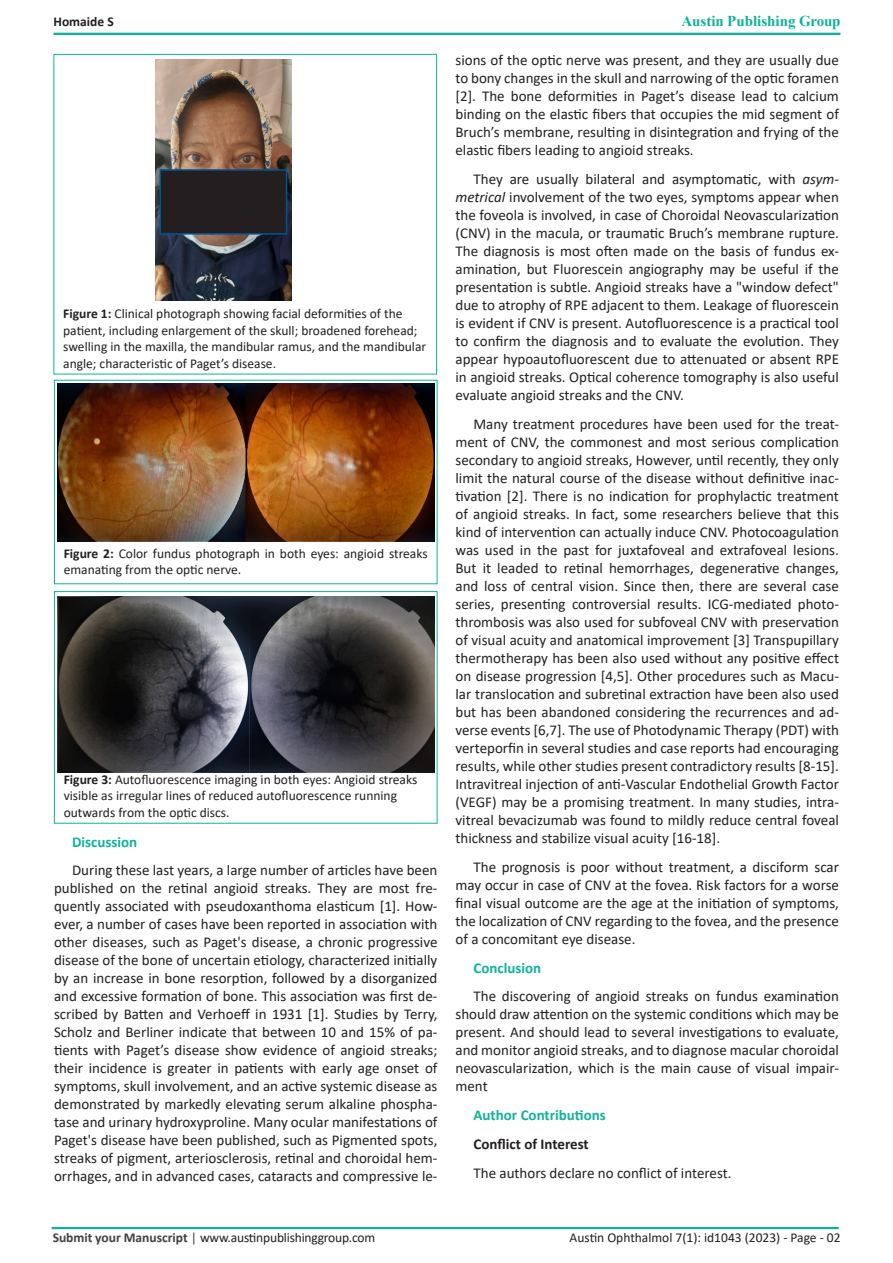
<style>
.page{position:relative;width:893px;height:1263px;background:#fff}
.page>*{position:absolute;margin:0;border:0;box-sizing:border-box;transform-origin:0 0}
.t1{font:15px/18px "Calibri";color:#231f20;text-align:justify}
.t2{font:700 15px "Calibri";color:#0eb39b}
.t3{font:700 15px "Times New Roman";color:#0eb29a}
.t4{font:700 15px "Calibri";color:#231f20}
.t5{font:13.5px/16.5px "Calibri";color:#231f20}
.t6{font:700 13.5px "Calibri";color:#231f20}
.s1{color:#0eb39b}
.s2{font-weight:700}
.s3{font-style:italic}
.s4{font-weight:700;color:#414042}
.s5{color:#414042}
</style>
<div class="page">
<div style="left:53px;top:33px;width:787px;height:2px;border:2px solid #0eb39b"></div>
<div style="left:52px;top:1227px;width:787px;height:2px;border:2px solid #0eb39b"></div>
<div style="left:53px;top:54px;width:384px;height:320px;border:1px solid #0eb39b"></div>
<img style="left:155px;top:59px;width:136px;height:242px">
<img style="left:57px;top:384px;width:378px;height:157px">
<div style="left:54px;top:591px;width:383px;height:233px;border:1px solid #0eb39b"></div>
<img style="left:57px;top:596px;width:377px;height:176px">
<div style="left:160px;top:170px;width:127px;height:64px;background:#231f20"></div>
<div style="left:160px;top:169px;width:127px;height:66px;border:2px solid #005596"></div>
<p class="t6" style="left:53px;top:12px;width:62px">Homaide S</p>
<p class="t3" style="left:681px;top:10px;width:161px"><span class="s1">A</span>ustin Publishing Group</p>
<p class="t5" style="left:63px;top:305px;width:364px"><span class="s2">Figure 1:</span> Clinical photograph showing facial deformities of the patient, including enlargement of the skull; broadened forehead; swelling in the maxilla, the mandibular ramus, and the mandibular angle; characteristic of Paget’s disease.</p>
<p class="t5" style="left:64px;top:545px;width:365px"><span class="s2">Figure 2:</span> Color fundus photograph in both eyes: angioid streaks emanating from the optic nerve.</p>
<p class="t5" style="left:64px;top:770px;width:355px"><span class="s2">Figure 3:</span> Autofluorescence imaging in both eyes: Angioid streaks visible as irregular lines of reduced autofluorescence running outwards from the optic discs.</p>
<p class="t2" style="left:72px;top:831px;width:67px">Discussion</p>
<p class="t1" style="left:54px;top:861px;width:385px;text-indent:18px">During these last years, a large number of articles have been published on the retinal angioid streaks. They are most fre&shy;quently associated with pseudoxanthoma elasticum [1]. How&shy;ever, a number of cases have been reported in association with other diseases, such as Paget's disease, a chronic progressive disease of the bone of uncertain etiology, characterized initially by an increase in bone resorption, followed by a disorganized and excessive formation of bone. This association was first de&shy;scribed by Batten and Verhoeff in 1931 [1]. Studies by Terry, Scholz and Berliner indicate that between 10 and 15% of pa&shy;tients with Paget’s disease show evidence of angioid streaks; their incidence is greater in patients with early age onset of symptoms, skull involvement, and an active systemic disease as demonstrated by markedly elevating serum alkaline phospha&shy;tase and urinary hydroxyproline. Many ocular manifestations of Paget's disease have been published, such as Pigmented spots, streaks of pigment, arteriosclerosis, retinal and choroidal hem&shy;orrhages, and in advanced cases, cataracts and compressive le-</p>
<p class="t1" style="left:455px;top:51px;width:385px">sions of the optic nerve was present, and they are usually due to bony changes in the skull and narrowing of the optic foramen [2]. The bone deformities in Paget’s disease lead to calcium binding on the elastic fibers that occupies the mid segment of Bruch’s membrane, resulting in disintegration and frying of the elastic fibers leading to angioid streaks.</p>
<p class="t1" style="left:455px;top:170px;width:385px;text-indent:18px">They are usually bilateral and asymptomatic, with <span class="s3">asym&shy;metrical</span> involvement of the two eyes, symptoms appear when the foveola is involved, in case of Choroidal Neovascularization (CNV) in the macula, or traumatic Bruch’s membrane rupture.<br>The diagnosis is most often made on the basis of fundus ex&shy;amination, but Fluorescein angiography may be useful if the presentation is subtle. Angioid streaks have a "window defect" due to atrophy of RPE adjacent to them. Leakage of fluorescein is evident if CNV is present. Autofluorescence is a practical tool to confirm the diagnosis and to evaluate the evolution. They appear hypoautofluorescent due to attenuated or absent RPE in angioid streaks. Optical coherence tomography is also useful evaluate angioid streaks and the CNV.</p>
<p class="t1" style="left:455px;top:414px;width:385px;text-indent:18px">Many treatment procedures have been used for the treat&shy;ment of CNV, the commonest and most serious complication secondary to angioid streaks, However, until recently, they only limit the natural course of the disease without definitive inac&shy;tivation [2]. There is no indication for prophylactic treatment of angioid streaks. In fact, some researchers believe that this kind of intervention can actually induce CNV. Photocoagulation was used in the past for juxtafoveal and extrafoveal lesions.<br>But it leaded to retinal hemorrhages, degenerative changes, and loss of central vision. Since then, there are several case series, presenting controversial results. ICG-mediated photo&shy;thrombosis was also used for subfoveal CNV with preservation of visual acuity and anatomical improvement [3] Transpupillary thermotherapy has been also used without any positive effect on disease progression [4,5]. Other procedures such as Macu&shy;lar translocation and subretinal extraction have been also used but has been abandoned considering the recurrences and ad&shy;verse events [6,7]. The use of Photodynamic Therapy (PDT) with verteporfin in several studies and case reports had encouraging results, while other studies present contradictory results [8-15].<br>Intravitreal injection of anti-Vascular Endothelial Growth Factor (VEGF) may be a promising treatment. In many studies, intra&shy;vitreal bevacizumab was found to mildly reduce central foveal thickness and stabilize visual acuity [16-18].</p>
<p class="t1" style="left:455px;top:857px;width:385px;text-indent:18px">The prognosis is poor without treatment, a disciform scar may occur in case of CNV at the fovea. Risk factors for a worse final visual outcome are the age at the initiation of symptoms, the localization of CNV regarding to the fovea, and the presence of a concomitant eye disease.</p>
<p class="t2" style="left:473px;top:957px;width:69px">Conclusion</p>
<p class="t1" style="left:455px;top:987px;width:385px;text-indent:18px">The discovering of angioid streaks on fundus examination should draw attention on the systemic conditions which may be present. And should lead to several investigations to evaluate, and monitor angioid streaks, and to diagnose macular choroidal neovascularization, which is the main cause of visual impair&shy;ment</p>
<p class="t2" style="left:473px;top:1104px;width:134px">Author Contributions</p>
<p class="t4" style="left:473px;top:1133px;width:117px">Conflict of Interest</p>
<p class="t1" style="left:473px;top:1163px;width:259px">The authors declare no conflict of interest.</p>
<p class="t5" style="left:53px;top:1228px;width:324px"><span class="s4">Submit your Manuscript</span> <span class="s5">|</span> www.austinpublishinggroup.com</p>
<p class="t5" style="left:570px;top:1229px;width:272px">Austin Ophthalmol 7(1): id1043 (2023) - Page - 02</p>
</div>
